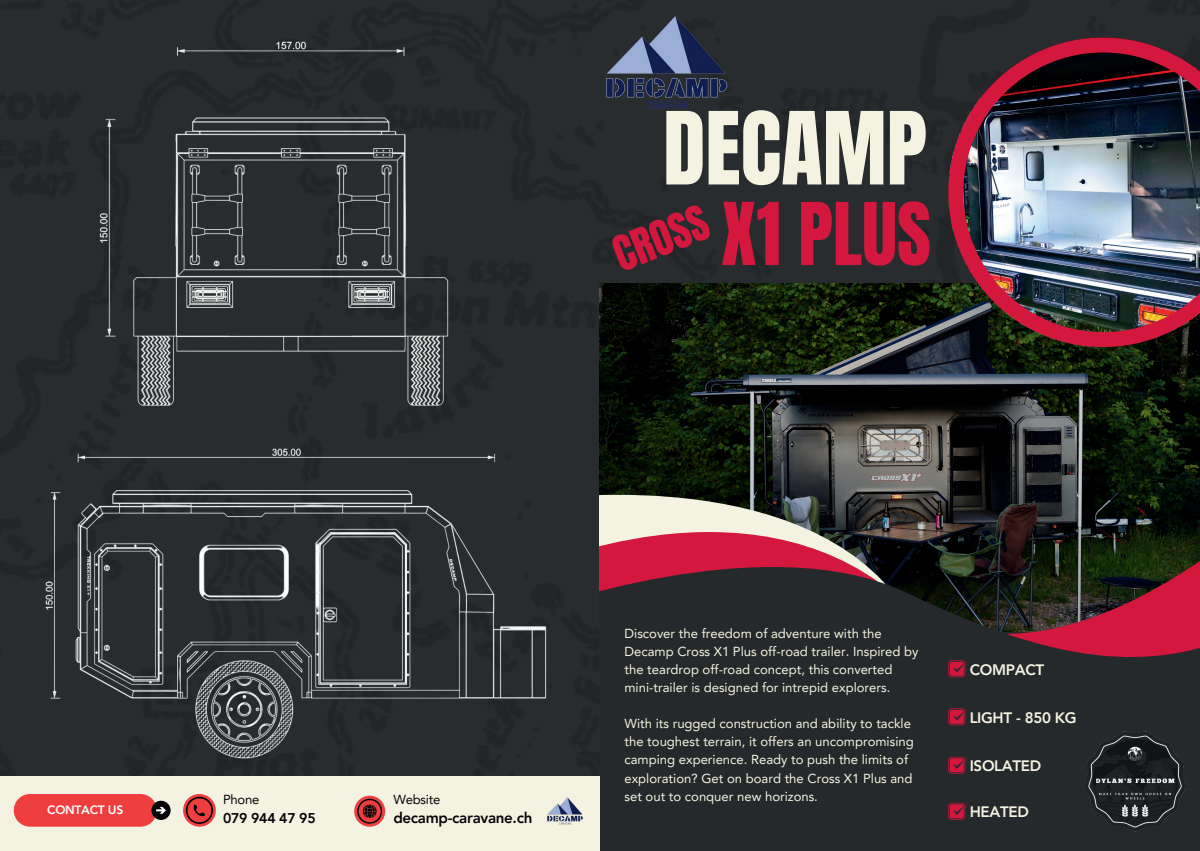
<style>
.page{position:relative;width:1200px;height:851px;background:#fff}
.page>*{position:absolute;margin:0;border:0;box-sizing:border-box;transform-origin:0 0}
.t1{font:85.6px "Anton";color:#f4f3e2}
.t2{font:73.5px "Anton";color:#d4173c}
.t3{font:41.5px "Anton";color:#d4173c}
.t4{font:800 15.1px "Avenir LT Pro";letter-spacing:-.02em;color:#f4f3e2}
.t5{font:800 15.1px "Avenir LT Pro";letter-spacing:-.02em;color:#060609}
.t6{font:800 14.1px "Avenir LT Pro";letter-spacing:-.02em;color:#060609}
.t7{font:13.1px/18.1px "Avenir LT Pro";color:#f4f3e2}
.t8{font:13.1px "Avenir LT Pro";letter-spacing:-.02em;color:#060609}
.t9{font:800 12.1px "Avenir LT Pro";letter-spacing:-.02em;color:#fff}
</style>
<div class="page">
<div style="left:0;top:0;width:1199px;height:776px;background:#292c2e"></div>
<img style="left:600px;top:284px;width:599px;height:177px">
<div style="left:600px;top:632px;width:599px;height:218px;background:#26292b"></div>
<svg style="left:600px;top:461px;width:599px;height:10px;background:#252a24"></svg>
<svg style="left:600px;top:471px;width:599px;height:54px;background:#41433f"></svg>
<svg style="left:600px;top:525px;width:599px;height:133px;background:#4f2a2f"></svg>
<img style="left:948px;top:37px;width:251px;height:309px">
<img style="left:1084px;top:731px;width:102px;height:101px">
<svg style="left:948px;top:756px;width:19px;height:17px"></svg>
<svg style="left:948px;top:708px;width:19px;height:17px"></svg>
<svg style="left:948px;top:660px;width:19px;height:17px"></svg>
<svg style="left:948px;top:802px;width:19px;height:17px"></svg>
<img style="left:19px;top:431px;width:560px;height:336px">
<img style="left:85px;top:36px;width:370px;height:386px">
<img style="left:600px;top:15px;width:133px;height:97px">
<svg style="left:646px;top:100px;width:40px;height:9px"></svg>
<div style="left:0;top:776px;width:600px;height:74px;background:#f4f3e2"></div>
<div style="left:14px;top:794px;width:143px;height:32px;background:#ee3f3e;border-radius:16px"></div>
<div style="left:151px;top:800px;width:20px;height:19px;background:#060609;border-radius:50%"></div>
<svg style="left:156px;top:806px;width:10px;height:7px"></svg>
<svg style="left:183px;top:794px;width:32px;height:32px"></svg>
<svg style="left:354px;top:795px;width:31px;height:31px"></svg>
<img style="left:547px;top:797px;width:36px;height:28px">
<h1 class="t1" style="left:663px;top:105px;width:265px">DECAMP</h1>
<h3 class="t3" style="left:607px;top:237px;width:99px;rotate:-22deg">CROSS</h3>
<h2 class="t2" style="left:721px;top:197px;width:211px">X1 PLUS</h2>
<p class="t9" style="left:47px;top:802px;width:77px">CONTACT US</p>
<p class="t8" style="left:223px;top:791px;width:38px">Phone</p>
<p class="t8" style="left:393px;top:791px;width:48px">Website</p>
<p class="t5" style="left:393px;top:808px;width:140px">decamp-caravane.ch</p>
<p class="t6" style="left:223px;top:810px;width:94px">079 944 47 95</p>
<p class="t7" style="left:624px;top:623px;width:295px">Discover the freedom of adventure with the Decamp Cross X1 Plus off-road trailer. Inspired by the teardrop off-road concept, this converted mini-trailer is designed for intrepid explorers.</p>
<p class="t7" style="left:624px;top:714px;width:291px">With its rugged construction and ability to tackle the toughest terrain, it offers an uncompromising camping experience. Ready to push the limits of exploration? Get on board the Cross X1 Plus and set out to conquer new horizons.</p>
<p class="t4" style="left:969px;top:660px;width:76px">COMPACT</p>
<p class="t4" style="left:969px;top:709px;width:108px">LIGHT - 850 KG</p>
<p class="t4" style="left:969px;top:757px;width:73px">ISOLATED</p>
<p class="t4" style="left:969px;top:802px;width:61px">HEATED</p>
</div>
